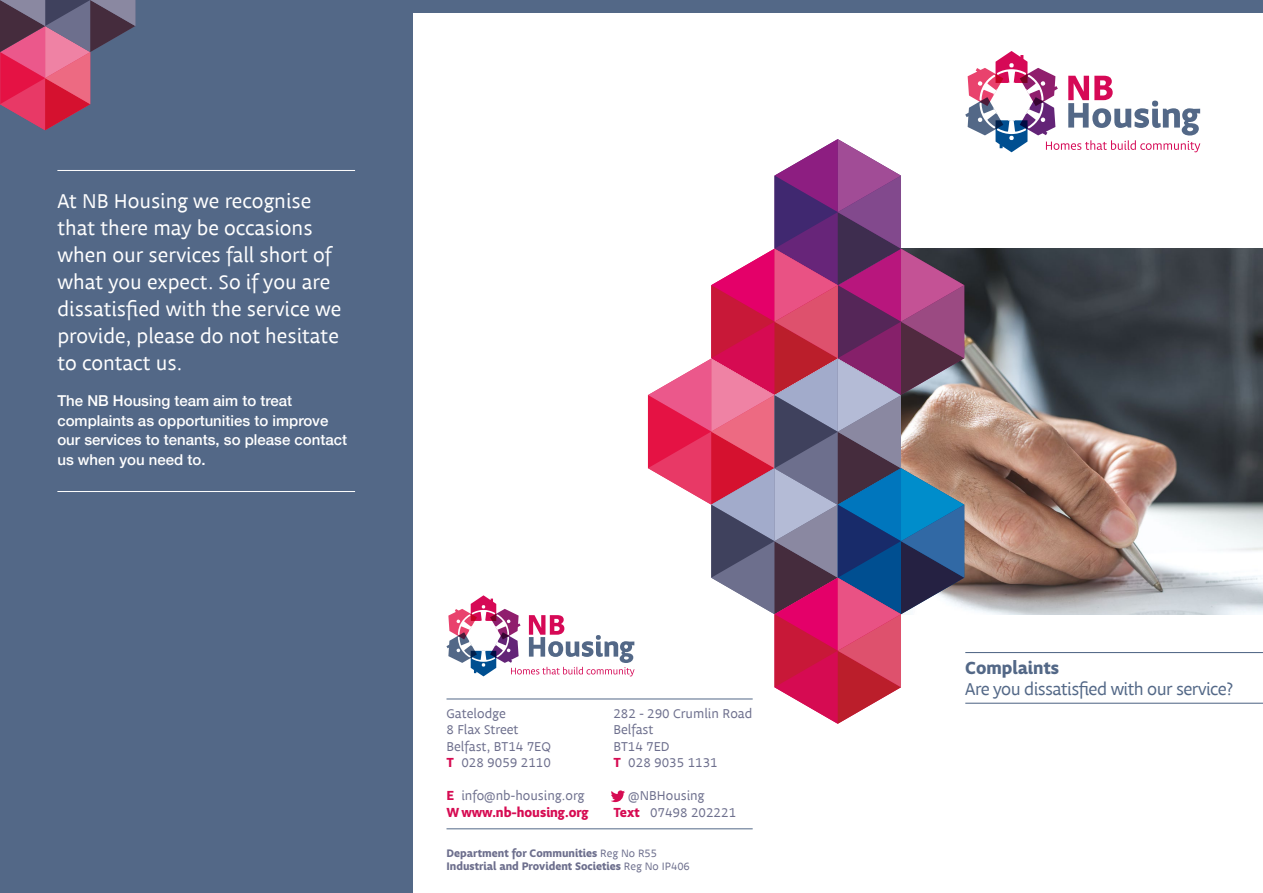
<style>
.page{position:relative;width:1263px;height:893px;background:#fff}
.page>*{position:absolute;margin:0;border:0;box-sizing:border-box;transform-origin:0 0}
.t1{font:21px/27px "Obliqua ITC Std";color:#fff}
.t2{font:18px "Obliqua ITC Std";letter-spacing:-.03em;color:#536887}
.t3{font:700 18px "Obliqua ITC Std";color:#536887}
.t4{font:500 15px/19.5px "Helvetica Neue";color:#fff}
.t5{font:13.5px/16.5px "Obliqua ITC Std";color:#6d6f8d}
.t6{font:700 13.5px/16.5px "Obliqua ITC Std";color:#d60b52}
.t7{font:700 11.25px/13.5px "Obliqua ITC Std";color:#6d6f8d}
.s1{font-weight:700;color:#d60b52}
.s2{font-weight:400;color:#6d6f8d}
.s3{font-weight:400}
</style>
<div class="page">
<img style="left:1200px;top:249px;width:63px;height:365px">
<svg style="left:446px;top:595px;width:188px;height:81px"></svg>
<hr style="left:965px;top:703px;width:298px;height:1px;background:#536887">
<hr style="left:965px;top:652px;width:298px;height:1px;background:#536887">
<svg style="left:648px;top:51px;width:552px;height:673px"></svg>
<hr style="left:446px;top:699px;width:307px;height:1px;background:#536887">
<hr style="left:446px;top:828px;width:307px;height:1px;background:#536887">
<svg style="left:611px;top:790px;width:14px;height:12px"></svg>
<div style="left:0;top:0;width:412px;height:893px;background:#536887"></div>
<svg style="left:0;top:0;width:135px;height:130px"></svg>
<hr style="left:57px;top:170px;width:298px;height:1px;background:#fff">
<hr style="left:57px;top:491px;width:298px;height:1px;background:#fff">
<div style="left:346px;top:0;width:917px;height:13px;background:#536887"></div>
<p class="t1" style="left:57px;top:188px;width:286px">At NB Housing we recognise that there may be occasions when our services fall short of what you expect. So if you are dissatisfied with the service we provide, please do not hesitate to contact us.</p>
<p class="t4" style="left:57px;top:390px;width:291px">The NB Housing team aim to treat complaints as opportunities to improve our services to tenants, so please contact us when you need to.</p>
<p class="t5" style="left:446px;top:705px;width:106px">Gatelodge<br>8 Flax Street<br>Belfast, BT14 7EQ<br><span class="s1">T</span> 028 9059 2110</p>
<p class="t6" style="left:446px;top:787px;width:144px">E <span class="s2">info@nb-housing.org<br></span>Wwww.nb-housing.org</p>
<p class="t5" style="left:613px;top:705px;width:140px">282 - 290 Crumlin Road<br>Belfast<br>BT14 7ED<br><span class="s1">T</span> 028 9035 1131</p>
<p class="t5" style="left:613px;top:788px;width:124px;text-indent:15px">@NBHousing<br><span class="s1">Text</span> 07498 202221</p>
<p class="t7" style="left:446px;top:846px;width:245px">Department for Communities <span class="s3">Reg No R55<br></span>Industrial and Provident Societies <span class="s3">Reg No IP406</span></p>
<p class="t3" style="left:965px;top:657px;width:95px">Complaints</p>
<p class="t2" style="left:965px;top:679px;width:270px">Are you dissatisfied with our service?</p>
</div>
